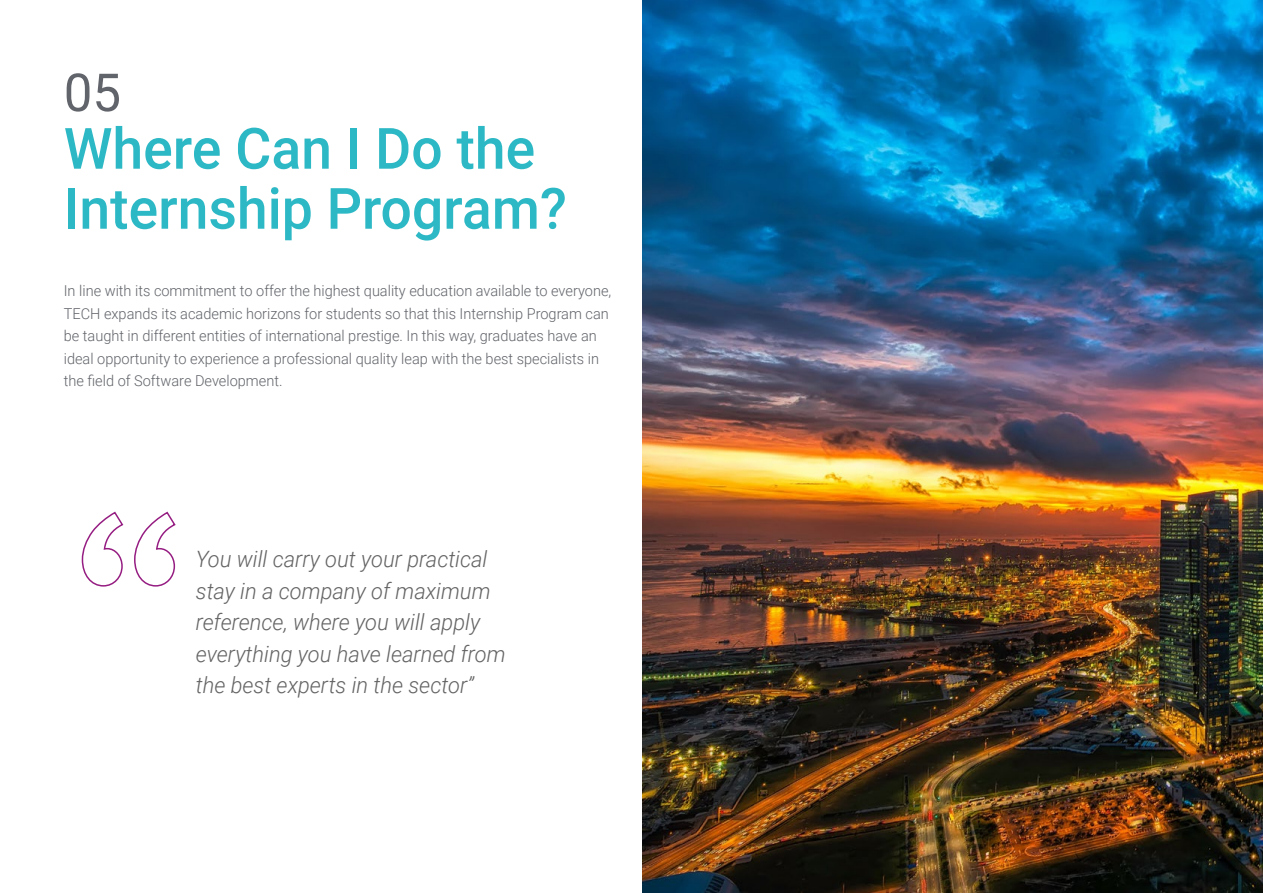
<style>
.page{position:relative;width:1263px;height:893px;background:#fff}
.page>*{position:absolute;margin:0;border:0;box-sizing:border-box;transform-origin:0 0}
.t1{font:500 57px/60px "Roboto";color:#2db8c5}
.t2{font:52.5px "Roboto";color:#61646a}
.t3{font:italic 300 22.5px/31.5px "Roboto";color:#646363}
.t4{font:300 15px/22.5px "Roboto";color:#61646a}
</style>
<div class="page">
<img style="left:642px;top:0;width:621px;height:893px">
<svg style="left:81px;top:511px;width:95px;height:76px"></svg>
<h2 class="t2" style="left:64px;top:56px;width:59px">05</h2>
<h1 class="t1" style="left:64px;top:116px;width:504px">Where Can I Do the<br>Internship Program?</h1>
<p class="t4" style="left:64px;top:279px;width:549px">In line with its commitment to offer the highest quality education available to everyone, TECH expands its academic horizons for students so that this Internship Program can be taught in different entities of international prestige. In this way, graduates have an ideal opportunity to experience a professional quality leap with the best specialists in the field of Software Development.</p>
<h3 class="t3" style="left:196px;top:542px;width:311px">You will carry out your practical stay in a company of maximum reference, where you will apply everything you have learned from the best experts in the sector”</h3>
</div>
